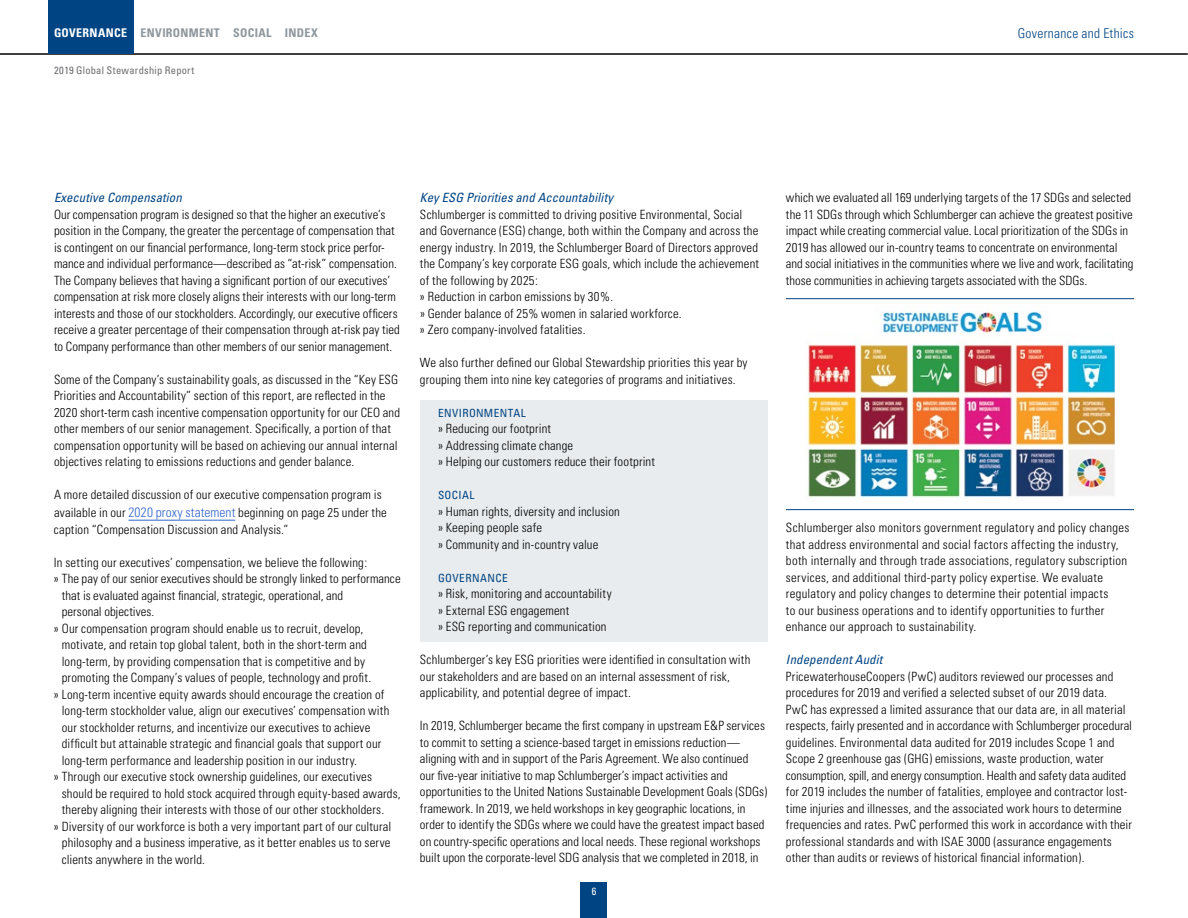
<style>
.page{position:relative;width:1188px;height:918px;background:#fff}
.page>*{position:absolute;margin:0;border:0;box-sizing:border-box;transform-origin:0 0}
.t1{font:300 condensed 13.5px "Univers";letter-spacing:.02em;color:#004483}
.t2{font:300 condensed 12.75px/16.5px "Univers";letter-spacing:.01em;color:#000}
.t3{font:italic condensed 12.75px "Univers";letter-spacing:.01em;color:#004483}
.t4{font:700 condensed 12px "Univers";letter-spacing:.025em;color:#8e979d}
.t5{font:condensed 11.25px "Univers";letter-spacing:.035em;color:#004483}
.t6{font:condensed 10.5px "Univers";letter-spacing:.025em;color:#6d6e71}
.t7{font:condensed 10.5px "Univers";color:#fff}
.s1{color:#fff}
.s2{font-size:13.5px;color:#36c}
</style>
<div class="page">
<div style="left:580px;top:882px;width:28px;height:36px;background:#004483"></div>
<hr style="left:0;top:54px;width:1188px;height:1px;background:#000">
<div style="left:48px;top:0;width:86px;height:54px;background:#004483"></div>
<div style="left:420px;top:400px;width:348px;height:242px;background:#e9ecee"></div>
<hr style="left:128px;top:520px;width:107px;height:1px;background:#36c">
<hr style="left:786px;top:509px;width:348px;height:1px;background:#004483">
<hr style="left:786px;top:298px;width:348px;height:1px;background:#004483">
<img style="left:807px;top:310px;width:308px;height:188px">
<p class="t4" style="left:54px;top:25px;width:265px"><span class="s1">GOVERNANCE</span> ENVIRONMENT SOCIAL INDEX</p>
<p class="t1" style="left:1018px;top:25px;width:118px">Governance and Ethics</p>
<p class="t6" style="left:54px;top:64px;width:142px">2019 Global Stewardship Report</p>
<p class="t3" style="left:54px;top:190px;width:129px">Executive Compensation</p>
<p class="t2" style="left:54px;top:206px;width:347px">Our compensation program is designed so that the higher an executive’s position in the Company, the greater the percentage of compensation that is contingent on our financial performance, long-term stock price perfor&shy;mance and individual performance—described as “at-risk” compensation.<br>The Company believes that having a significant portion of our executives’ compensation at risk more closely aligns their interests with our long-term interests and those of our stockholders. Accordingly, our executive officers receive a greater percentage of their compensation through at-risk pay tied to Company performance than other members of our senior management.</p>
<p class="t2" style="left:54px;top:371px;width:348px">Some of the Company’s sustainability goals, as discussed in the “Key ESG Priorities and Accountability” section of this report, are reflected in the 2020 short-term cash incentive compensation opportunity for our CEO and other members of our senior management. Specifically, a portion of that compensation opportunity will be based on achieving our annual internal objectives relating to emissions reductions and gender balance.</p>
<p class="t2" style="left:54px;top:486px;width:334px;line-height:18px">A more detailed discussion of our executive compensation program is available in our <span class="s2">2020 proxy statement</span> beginning on page 25 under the</p>
<p class="t2" style="left:54px;top:521px;width:236px">caption “Compensation Discussion and Analysis.”</p>
<p class="t2" style="left:54px;top:554px;width:315px">In setting our executives’ compensation, we believe the following:</p>
<p class="t2" style="left:54px;top:570px;width:348px">» The pay of our senior executives should be strongly linked to performance</p>
<p class="t2" style="left:62px;top:587px;width:283px">that is evaluated against financial, strategic, operational, and</p>
<p class="t2" style="left:62px;top:603px;width:94px">personal objectives.</p>
<p class="t2" style="left:54px;top:620px;width:311px">» Our compensation program should enable us to recruit, develop,</p>
<p class="t2" style="left:62px;top:636px;width:307px">motivate, and retain top global talent, both in the short-term and</p>
<p class="t2" style="left:62px;top:653px;width:305px">long-term, by providing compensation that is competitive and by</p>
<p class="t2" style="left:62px;top:669px;width:311px">promoting the Company’s values of people, technology and profit.</p>
<p class="t2" style="left:54px;top:686px;width:332px">» Long-term incentive equity awards should encourage the creation of</p>
<p class="t2" style="left:62px;top:702px;width:329px">long-term stockholder value, align our executives’ compensation with</p>
<p class="t2" style="left:62px;top:719px;width:310px">our stockholder returns, and incentivize our executives to achieve</p>
<p class="t2" style="left:62px;top:735px;width:321px">difficult but attainable strategic and financial goals that support our</p>
<p class="t2" style="left:62px;top:752px;width:297px">long-term performance and leadership position in our industry.</p>
<p class="t2" style="left:54px;top:768px;width:320px">» Through our executive stock ownership guidelines, our executives</p>
<p class="t2" style="left:62px;top:785px;width:340px">should be required to hold stock acquired through equity-based awards,</p>
<p class="t2" style="left:62px;top:801px;width:324px">thereby aligning their interests with those of our other stockholders.</p>
<p class="t2" style="left:54px;top:818px;width:339px">» Diversity of our workforce is both a very important part of our cultural</p>
<p class="t2" style="left:62px;top:834px;width:330px">philosophy and a business imperative, as it better enables us to serve</p>
<p class="t2" style="left:62px;top:851px;width:145px">clients anywhere in the world.</p>
<p class="t3" style="left:420px;top:190px;width:195px">Key ESG Priorities and Accountability</p>
<p class="t2" style="left:420px;top:206px;width:341px">Schlumberger is committed to driving positive Environmental, Social and Governance (ESG) change, both within the Company and across the energy industry. In 2019, the Schlumberger Board of Directors approved the Company’s key corporate ESG goals, which include the achievement of the following by 2025:<br>» Reduction in carbon emissions by 30%.<br>» Gender balance of 25% women in salaried workforce.<br>» Zero company-involved fatalities.</p>
<p class="t2" style="left:420px;top:354px;width:329px">We also further defined our Global Stewardship priorities this year by grouping them into nine key categories of programs and initiatives.</p>
<p class="t5" style="left:438px;top:406px;width:89px">ENVIRONMENTAL</p>
<p class="t2" style="left:438px;top:420px;width:219px">» Reducing our footprint<br>» Addressing climate change<br>» Helping our customers reduce their footprint</p>
<p class="t5" style="left:438px;top:488px;width:38px">SOCIAL</p>
<p class="t2" style="left:438px;top:503px;width:183px">» Human rights, diversity and inclusion » Keeping people safe<br>» Community and in-country value</p>
<p class="t5" style="left:438px;top:571px;width:71px">GOVERNANCE</p>
<p class="t2" style="left:438px;top:585px;width:175px">» Risk, monitoring and accountability » External ESG engagement<br>» ESG reporting and communication</p>
<p class="t2" style="left:420px;top:651px;width:332px">Schlumberger’s key ESG priorities were identified in consultation with our stakeholders and are based on an internal assessment of risk, applicability, and potential degree of impact.</p>
<p class="t2" style="left:420px;top:717px;width:349px">In 2019, Schlumberger became the first company in upstream E&amp;P services to commit to setting a science-based target in emissions reduction— aligning with and in support of the Paris Agreement. We also continued<br>our five-year initiative to map Schlumberger’s impact activities and opportunities to the United Nations Sustainable Development Goals (SDGs) framework. In 2019, we held workshops in key geographic locations, in order to identify the SDGs where we could have the greatest impact based on country-specific operations and local needs. These regional workshops built upon the corporate-level SDG analysis that we completed in 2018, in</p>
<p class="t7" style="left:592px;top:884px;width:6px">6</p>
<p class="t2" style="left:786px;top:189px;width:349px">which we evaluated all 169 underlying targets of the 17 SDGs and selected the 11 SDGs through which Schlumberger can achieve the greatest positive impact while creating commercial value. Local prioritization of the SDGs in 2019 has allowed our in-country teams to concentrate on environmental and social initiatives in the communities where we live and work, facilitating those communities in achieving targets associated with the SDGs.</p>
<p class="t2" style="left:786px;top:519px;width:345px">Schlumberger also monitors government regulatory and policy changes that address environmental and social factors affecting the industry, both internally and through trade associations, regulatory subscription services, and additional third-party policy expertise. We evaluate regulatory and policy changes to determine their potential impacts<br>to our business operations and to identify opportunities to further enhance our approach to sustainability.</p>
<p class="t3" style="left:786px;top:651px;width:98px">Independent Audit</p>
<p class="t2" style="left:786px;top:668px;width:348px">PricewaterhouseCoopers (PwC) auditors reviewed our processes and procedures for 2019 and verified a selected subset of our 2019 data.<br>PwC has expressed a limited assurance that our data are, in all material respects, fairly presented and in accordance with Schlumberger procedural guidelines. Environmental data audited for 2019 includes Scope 1 and Scope 2 greenhouse gas (GHG) emissions, waste production, water consumption, spill, and energy consumption. Health and safety data audited for 2019 includes the number of fatalities, employee and contractor lost&shy;time injuries and illnesses, and the associated work hours to determine frequencies and rates. PwC performed this work in accordance with their professional standards and with ISAE 3000 (assurance engagements other than audits or reviews of historical financial information).</p>
</div>
